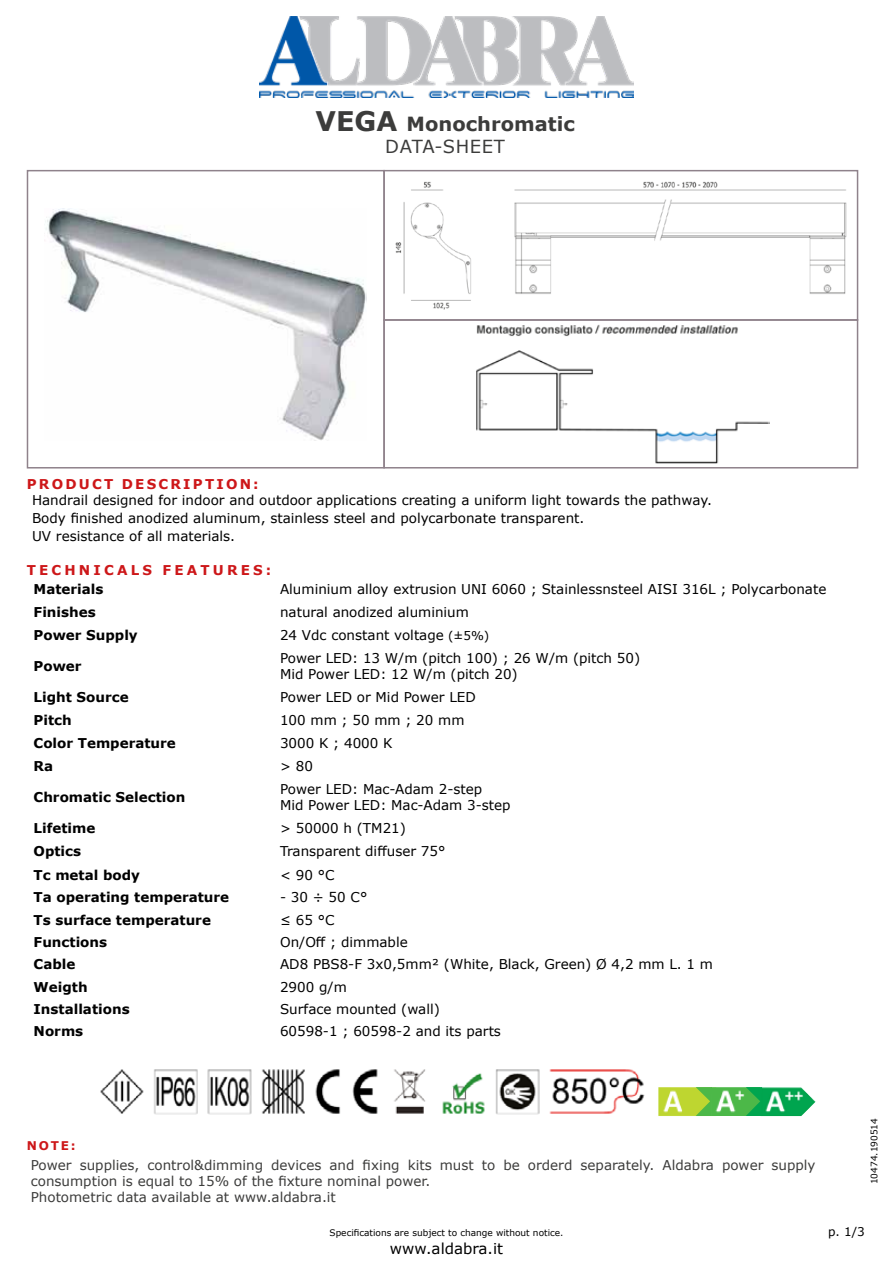
<style>
.page{position:relative;width:893px;height:1263px;background:#fff}
.page>*{position:absolute;margin:0;border:0;box-sizing:border-box;transform-origin:0 0}
.t1{font:700 19.5px "Verdana";color:#3c3c3b}
.t2{font:18px "Verdana";letter-spacing:.035em;color:#3c3c3b}
.t3{font:15px "Verdana";color:#000}
.t4{font:13.5px/18px "Verdana";color:#000}
.t5{font:700 13.5px "Verdana";color:#000}
.t6{font:13.5px/16.2px "Verdana";color:#3c3c3b}
.t7{font:700 13.5px "Verdana";letter-spacing:.165em;color:#cd1719}
.t8{font:700 13.5px "Verdana";letter-spacing:.235em;color:#cd1719}
.t9{font:700 12px "Verdana";color:#cd1719}
.t10{font:12px "Verdana";color:#000}
.t11{font:9px "Verdana";color:#000}
.s1{font-size:27px}
.s2{font-size:12px}
</style>
<div class="page">
<img style="left:259px;top:17px;width:374px;height:80px">
<img style="left:476px;top:324px;width:294px;height:139px">
<div style="left:383px;top:319px;width:475px;height:149px;border:2px solid #8f828b"></div>
<img style="left:45px;top:208px;width:322px;height:232px">
<div style="left:27px;top:170px;width:358px;height:298px;border:2px solid #8f828b"></div>
<img style="left:100px;top:1069px;width:545px;height:46px">
<img style="left:658px;top:1087px;width:38px;height:29px">
<img style="left:712px;top:1087px;width:34px;height:29px">
<svg style="left:696px;top:1087px;width:16px;height:29px"></svg>
<img style="left:762px;top:1087px;width:54px;height:29px">
<svg style="left:746px;top:1087px;width:16px;height:29px"></svg>
<img style="left:395px;top:181px;width:452px;height:129px">
<div style="left:383px;top:170px;width:475px;height:151px;border:2px solid #8f828b"></div>
<h1 class="t1" style="left:315px;top:110px;width:261px"><span class="s1">VEGA</span> Monochromatic</h1>
<h2 class="t2" style="left:385px;top:134px;width:121px">DATA-SHEET</h2>
<p class="t7" style="left:27px;top:475px;width:233px">PRODUCT DESCRIPTION:</p>
<p class="t4" style="left:32px;top:491px;width:681px">Handrail designed for indoor and outdoor applications creating a uniform light towards the pathway.<br>Body finished anodized aluminum, stainless steel and polycarbonate transparent.<br>UV resistance of all materials.</p>
<p class="t8" style="left:27px;top:561px;width:246px">TECHNICALS FEATURES:</p>
<p class="t5" style="left:34px;top:579px;width:71px">Materials</p>
<p class="t4" style="left:280px;top:580px;width:548px">Aluminium alloy extrusion UNI 6060 ; Stainlessnsteel AISI 316L ; Polycarbonate</p>
<p class="t5" style="left:34px;top:602px;width:64px">Finishes</p>
<p class="t4" style="left:280px;top:602px;width:190px">natural anodized aluminium</p>
<p class="t5" style="left:34px;top:625px;width:106px">Power Supply</p>
<p class="t4" style="left:280px;top:626px;width:211px">24 Vdc constant voltage <span class="s2">(±5%)</span></p>
<p class="t5" style="left:34px;top:656px;width:50px">Power</p>
<p class="t4" style="left:280px;top:649px;width:362px;line-height:16.2px">Power LED: 13 W/m (pitch 100) ; 26 W/m (pitch 50)<br>Mid Power LED: 12 W/m (pitch 20)</p>
<p class="t5" style="left:34px;top:687px;width:97px">Light Source</p>
<p class="t4" style="left:280px;top:687px;width:197px">Power LED or Mid Power LED</p>
<p class="t5" style="left:34px;top:710px;width:40px">Pitch</p>
<p class="t4" style="left:280px;top:711px;width:186px">100 mm ; 50 mm ; 20 mm</p>
<p class="t5" style="left:34px;top:733px;width:144px">Color Temperature</p>
<p class="t4" style="left:280px;top:734px;width:114px">3000 K ; 4000 K</p>
<p class="t5" style="left:34px;top:757px;width:21px">Ra</p>
<p class="t4" style="left:280px;top:757px;width:34px">&gt; 80</p>
<p class="t5" style="left:34px;top:788px;width:153px">Chromatic Selection</p>
<p class="t4" style="left:280px;top:781px;width:232px;line-height:16.2px">Power LED: Mac-Adam 2-step<br>Mid Power LED: Mac-Adam 3-step</p>
<p class="t5" style="left:34px;top:818px;width:63px">Lifetime</p>
<p class="t4" style="left:280px;top:819px;width:127px">&gt; 50000 h (TM21)</p>
<p class="t5" style="left:34px;top:842px;width:49px">Optics</p>
<p class="t4" style="left:280px;top:842px;width:167px">Transparent diffuser 75°</p>
<p class="t5" style="left:34px;top:865px;width:108px">Tc metal body</p>
<p class="t4" style="left:280px;top:865px;width:56px">&lt; 90 °C</p>
<p class="t5" style="left:34px;top:888px;width:197px">Ta operating temperature</p>
<p class="t4" style="left:280px;top:888px;width:89px">- 30 ÷ 50 C°</p>
<p class="t5" style="left:34px;top:910px;width:179px">Ts surface temperature</p>
<p class="t4" style="left:280px;top:911px;width:56px">≤ 65 °C</p>
<p class="t5" style="left:34px;top:932px;width:75px">Functions</p>
<p class="t4" style="left:280px;top:933px;width:129px">On/Off ; dimmable</p>
<p class="t5" style="left:34px;top:955px;width:43px">Cable</p>
<p class="t4" style="left:280px;top:955px;width:435px">AD8 PBS8-F 3x0,5mm² (White, Black, Green) Ø 4,2 mm L. 1 m</p>
<p class="t5" style="left:34px;top:977px;width:56px">Weigth</p>
<p class="t4" style="left:280px;top:978px;width:68px">2900 g/m</p>
<p class="t5" style="left:34px;top:999px;width:98px">Installations</p>
<p class="t4" style="left:280px;top:1000px;width:161px">Surface mounted (wall)</p>
<p class="t5" style="left:34px;top:1022px;width:51px">Norms</p>
<p class="t4" style="left:280px;top:1022px;width:222px">60598-1 ; 60598-2 and its parts</p>
<p class="t9" style="left:27px;top:1137px;width:50px">NOTE:</p>
<p class="t6" style="left:31px;top:1156px;width:786px">Power supplies, control&amp;dimming devices and fixing kits must to be orderd separately. Aldabra power supply consumption is equal to 15% of the fixture nominal power.<br>Photometric data available at www.aldabra.it</p>
<p class="t11" style="left:868px;top:1184px;width:68px;rotate:-90deg">10474.190514</p>
<p class="t11" style="left:330px;top:1226px;width:235px">Specifications are subject to change without notice.</p>
<p class="t3" style="left:390px;top:1238px;width:115px">www.aldabra.it</p>
<p class="t10" style="left:828px;top:1223px;width:38px">p. 1/3</p>
</div>
